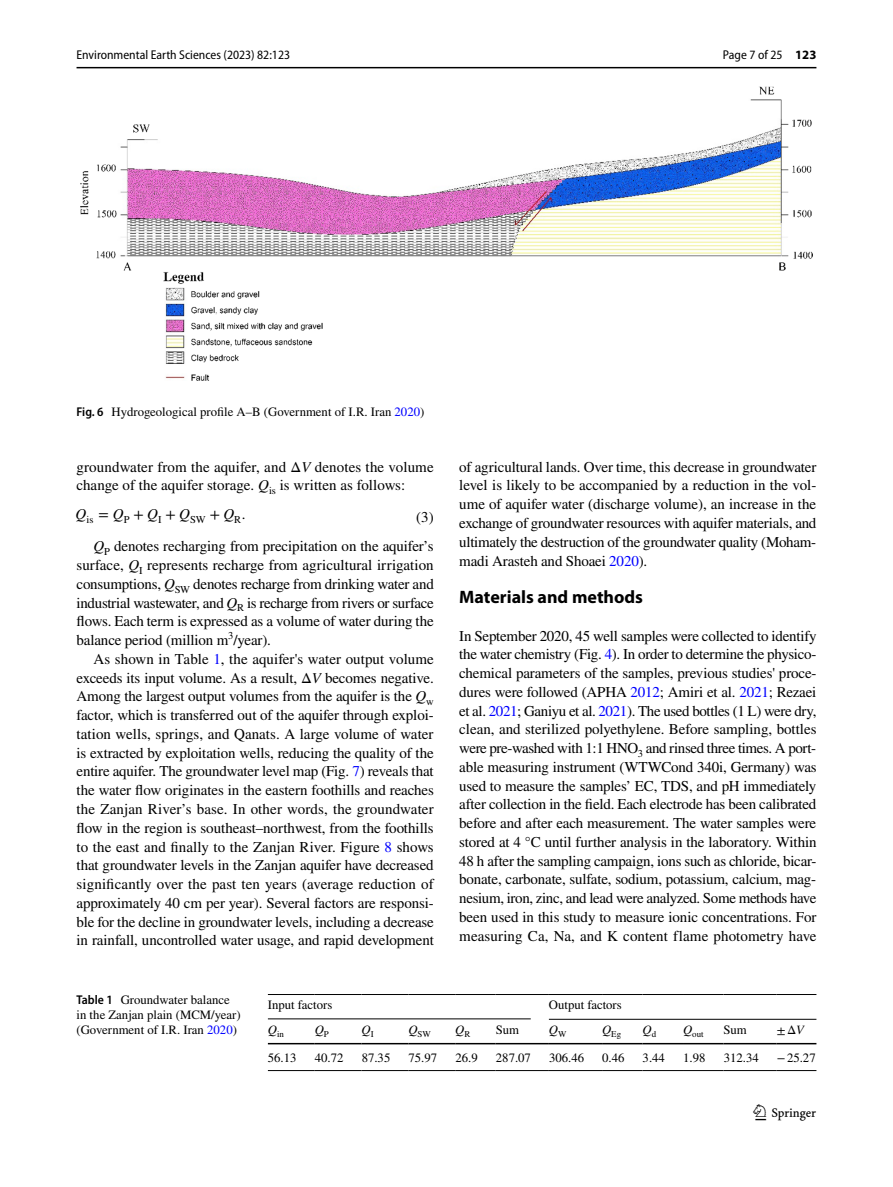
<style>
.page{position:relative;width:893px;height:1187px;background:#fff}
.page>*{position:absolute;margin:0;border:0;box-sizing:border-box;transform-origin:0 0}
.t1{font:22.5px "Springnew Regular 3";color:#000}
.t2{font:700 18px "Myriad Pro";color:#000}
.t3{font:15px/18.8px "STIX";letter-spacing:-.005em;color:#000;text-align:justify}
.t4{font:15px "STIX General Regular 2";color:#000}
.t5{font:12.75px/15px "STIX";color:#000}
.t6{font:semi-condensed 12.75px "Myriad Pro";color:#000}
.t7{font:italic 12.75px "STIX";color:#000}
.t8{font:10.5px "STIX Math Regular 3";color:#000}
.t9{font:8.85px "STIX";color:#000}
.s1{font-weight:700;font-stretch:normal}
.s2{font-family:"Myriad Pro";font-weight:600;font-stretch:semi-condensed}
.s3{color:#00f}
.s4{font-style:italic}
</style>
<div class="page">
<hr style="left:77px;top:67px;width:739px;height:1px;background:#000">
<img style="left:81px;top:87px;width:731px;height:293px">
<hr style="left:268px;top:994px;width:47px;height:1px;background:#000">
<hr style="left:315px;top:994px;width:47px;height:1px;background:#000">
<hr style="left:362px;top:994px;width:46px;height:1px;background:#000">
<hr style="left:408px;top:994px;width:47px;height:1px;background:#000">
<hr style="left:455px;top:994px;width:41px;height:1px;background:#000">
<hr style="left:496px;top:994px;width:53px;height:1px;background:#000">
<hr style="left:549px;top:994px;width:53px;height:1px;background:#000">
<hr style="left:602px;top:994px;width:41px;height:1px;background:#000">
<hr style="left:643px;top:994px;width:40px;height:1px;background:#000">
<hr style="left:683px;top:994px;width:40px;height:1px;background:#000">
<hr style="left:723px;top:994px;width:54px;height:1px;background:#000">
<hr style="left:777px;top:994px;width:39px;height:1px;background:#000">
<hr style="left:268px;top:1042px;width:47px;height:2px;background:#000">
<hr style="left:315px;top:1042px;width:47px;height:2px;background:#000">
<hr style="left:362px;top:1042px;width:46px;height:2px;background:#000">
<hr style="left:408px;top:1042px;width:47px;height:2px;background:#000">
<hr style="left:455px;top:1042px;width:41px;height:2px;background:#000">
<hr style="left:496px;top:1042px;width:53px;height:2px;background:#000">
<hr style="left:549px;top:1042px;width:53px;height:2px;background:#000">
<hr style="left:602px;top:1042px;width:41px;height:2px;background:#000">
<hr style="left:643px;top:1042px;width:40px;height:2px;background:#000">
<hr style="left:683px;top:1042px;width:40px;height:2px;background:#000">
<hr style="left:723px;top:1042px;width:54px;height:2px;background:#000">
<hr style="left:777px;top:1042px;width:39px;height:2px;background:#000">
<hr style="left:268px;top:1070px;width:47px;height:1px;background:#000">
<hr style="left:315px;top:1070px;width:47px;height:1px;background:#000">
<hr style="left:362px;top:1070px;width:46px;height:1px;background:#000">
<hr style="left:408px;top:1070px;width:47px;height:1px;background:#000">
<hr style="left:455px;top:1070px;width:41px;height:1px;background:#000">
<hr style="left:496px;top:1070px;width:53px;height:1px;background:#000">
<hr style="left:549px;top:1070px;width:53px;height:1px;background:#000">
<hr style="left:602px;top:1070px;width:41px;height:1px;background:#000">
<hr style="left:643px;top:1070px;width:40px;height:1px;background:#000">
<hr style="left:683px;top:1070px;width:40px;height:1px;background:#000">
<hr style="left:723px;top:1070px;width:54px;height:1px;background:#000">
<hr style="left:777px;top:1070px;width:39px;height:1px;background:#000">
<hr style="left:268px;top:1018px;width:263px;height:1px;background:#000">
<hr style="left:549px;top:1018px;width:267px;height:1px;background:#000">
<p class="t6" style="left:77px;top:48px;width:215px">Environmental Earth Sciences (2023) 82:123</p>
<p class="t6" style="left:723px;top:48px;width:95px">Page 7 of 25 <span class="s1">123</span></p>
<p class="t5" style="left:77px;top:404px;width:349px"><span class="s2">Fig. 6</span> Hydrogeological profile A–B (Government of I.R. Iran <span class="s3">2020</span>)</p>
<p class="t3" style="left:77px;top:458px;width:359px">groundwater from the aquifer, and Δ<span class="s4">V</span> denotes the volume change of the aquifer storage. <span class="s4">Q</span><sub>is</sub> is written as follows:</p>
<p class="t8" style="left:76px;top:516px;width:167px"><sup>Q</sup>is <sup>=</sup><sup>Q</sup>P <sup>+</sup><sup>Q</sup>I <sup>+</sup><sup>Q</sup>SW <sup>+</sup><sup>Q</sup>R</p>
<p class="t3" style="left:416px;top:508px;width:19px">(3)</p>
<p class="t4" style="left:242px;top:509px;width:5px">.</p>
<p class="t3" style="left:77px;top:538px;width:359px;text-indent:17px"><span class="s4">Q</span><sub>P</sub> denotes recharging from precipitation on the aquifer’s surface, <span class="s4">Q</span><sub>I</sub> represents recharge from agricultural irrigation consumptions, <span class="s4">Q</span><sub>SW</sub> denotes recharge from drinking water and industrial wastewater, and <span class="s4">Q</span><sub>R</sub> is recharge from rivers or surface flows. Each term is expressed as a volume of water during the balance period (million m<sup>3</sup>/year).</p>
<p class="t3" style="left:77px;top:650px;width:359px;text-indent:17px">As shown in Table <span class="s3">1</span>, the aquifer's water output volume exceeds its input volume. As a result, Δ<span class="s4">V</span> becomes negative.<br>Among the largest output volumes from the aquifer is the <span class="s4">Q</span><sub>w </sub>factor, which is transferred out of the aquifer through exploi&shy;tation wells, springs, and Qanats. A large volume of water is extracted by exploitation wells, reducing the quality of the entire aquifer. The groundwater level map (Fig. <span class="s3">7</span>) reveals that the water flow originates in the eastern foothills and reaches the Zanjan River’s base. In other words, the groundwater flow in the region is southeast–northwest, from the foothills to the east and finally to the Zanjan River. Figure <span class="s3">8</span> shows that groundwater levels in the Zanjan aquifer have decreased significantly over the past ten years (average reduction of approximately 40 cm per year). Several factors are responsi&shy;ble for the decline in groundwater levels, including a decrease in rainfall, uncontrolled water usage, and rapid development</p>
<p class="t3" style="left:459px;top:458px;width:359px">of agricultural lands. Over time, this decrease in groundwater level is likely to be accompanied by a reduction in the vol&shy;ume of aquifer water (discharge volume), an increase in the exchange of groundwater resources with aquifer materials, and ultimately the destruction of the groundwater quality (Moham&shy;madi Arasteh and Shoaei <span class="s3">2020</span>).</p>
<p class="t2" style="left:459px;top:585px;width:185px">Materials and methods</p>
<p class="t3" style="left:459px;top:627px;width:359px">In September 2020, 45 well samples were collected to identify the water chemistry (Fig. <span class="s3">4</span>). In order to determine the physico&shy;chemical parameters of the samples, previous studies' proce&shy;dures were followed (APHA <span class="s3">2012</span>; Amiri et al. <span class="s3">2021</span>; Rezaei et al. <span class="s3">2021</span>; Ganiyu et al. <span class="s3">2021</span>). The used bottles (1 L) were dry, clean, and sterilized polyethylene. Before sampling, bottles were pre-washed with 1:1 HNO<sub>3</sub> and rinsed three times. A port&shy;able measuring instrument (WTWCond 340i, Germany) was used to measure the samples’ EC, TDS, and pH immediately after collection in the field. Each electrode has been calibrated before and after each measurement. The water samples were stored at 4 °C until further analysis in the laboratory. Within 48 h after the sampling campaign, ions such as chloride, bicar&shy;bonate, carbonate, sulfate, sodium, potassium, calcium, mag&shy;nesium, iron, zinc, and lead were analyzed. Some methods have been used in this study to measure ionic concentrations. For measuring Ca, Na, and K content flame photometry have</p>
<p class="t5" style="left:77px;top:992px;width:166px"><span class="s2">Table 1</span> Groundwater balance in the Zanjan plain (MCM/year) (Government of I.R. Iran <span class="s3">2020</span>)</p>
<p class="t5" style="left:268px;top:998px;width:66px">Input factors</p>
<p class="t5" style="left:549px;top:998px;width:74px">Output factors</p>
<p class="t9" style="left:268px;top:1027px;width:18px"><sup>Q</sup>in</p>
<p class="t7" style="left:315px;top:1020px;width:16px">Q<sub>P</sub></p>
<p class="t7" style="left:362px;top:1020px;width:14px">Q<sub>I</sub></p>
<p class="t9" style="left:408px;top:1027px;width:24px"><sup>Q</sup>SW</p>
<p class="t7" style="left:455px;top:1020px;width:17px">Q<sub>R</sub></p>
<p class="t5" style="left:496px;top:1022px;width:25px">Sum</p>
<p class="t7" style="left:549px;top:1020px;width:19px">Q<sub>W</sub></p>
<p class="t9" style="left:602px;top:1027px;width:21px"><sup>Q</sup>Eg</p>
<p class="t7" style="left:643px;top:1020px;width:15px">Q<sub>d</sub></p>
<p class="t9" style="left:683px;top:1027px;width:22px"><sup>Q</sup>out</p>
<p class="t5" style="left:723px;top:1022px;width:25px">Sum</p>
<p class="t5" style="left:777px;top:1022px;width:29px">±Δ<span class="s4">V</span></p>
<p class="t5" style="left:268px;top:1050px;width:30px">56.13</p>
<p class="t5" style="left:315px;top:1050px;width:30px">40.72</p>
<p class="t5" style="left:362px;top:1050px;width:30px">87.35</p>
<p class="t5" style="left:409px;top:1050px;width:30px">75.97</p>
<p class="t5" style="left:455px;top:1050px;width:24px">26.9</p>
<p class="t5" style="left:496px;top:1050px;width:37px">287.07</p>
<p class="t5" style="left:549px;top:1050px;width:37px">306.46</p>
<p class="t5" style="left:602px;top:1050px;width:24px">0.46</p>
<p class="t5" style="left:643px;top:1050px;width:24px">3.44</p>
<p class="t5" style="left:683px;top:1050px;width:24px">1.98</p>
<p class="t5" style="left:724px;top:1050px;width:37px">312.34</p>
<p class="t5" style="left:777px;top:1050px;width:41px">−25.27</p>
<h1 class="t1" style="left:755px;top:1104px;width:62px">1 3</h1>
</div>
